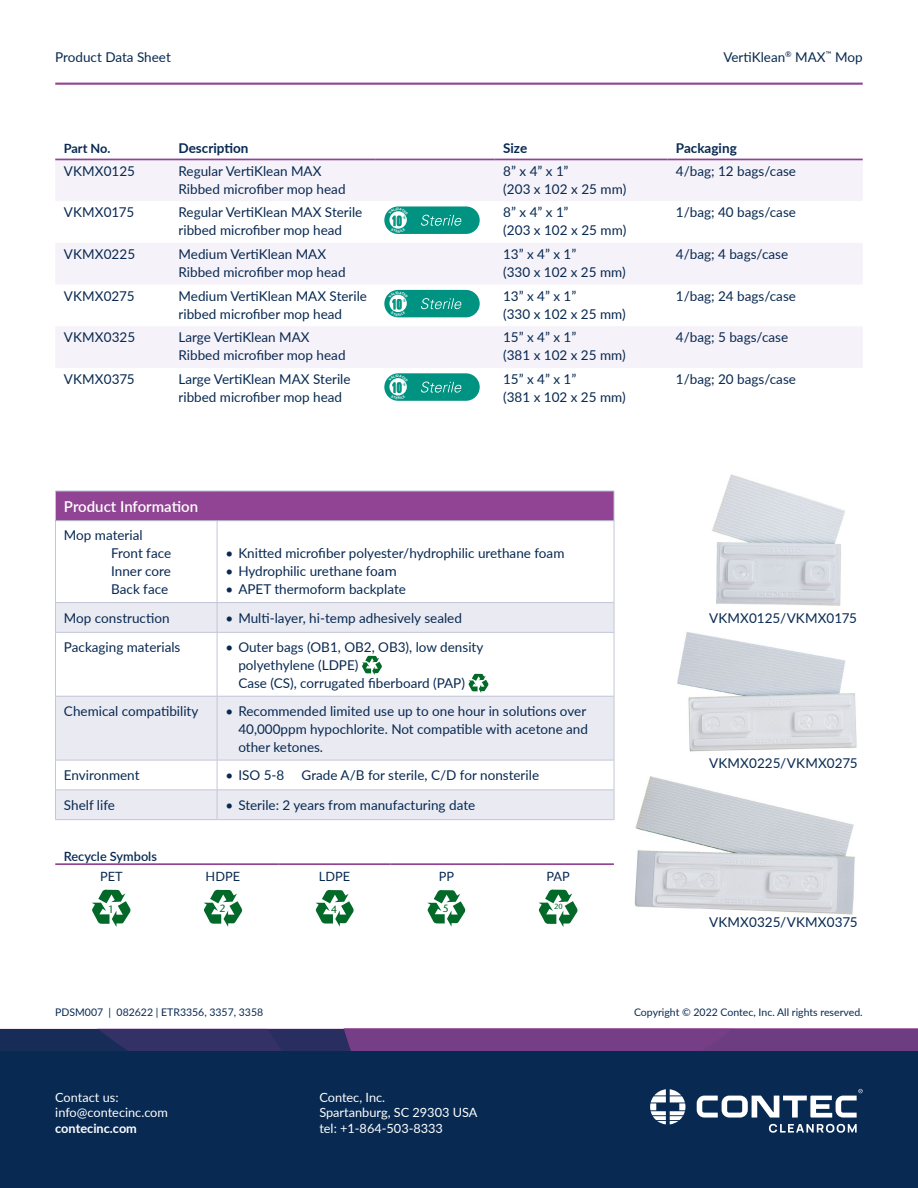
<style>
.page{position:relative;width:918px;height:1188px;background:#fff}
.page>*{position:absolute;margin:0;border:0;box-sizing:border-box;transform-origin:0 0}
.t1{font:600 15px "Lato";color:#fff}
.t2{font:13.5px/18px "Lato";color:#082951}
.t3{font:700 13.5px "Lato";color:#082951}
.t4{font:ultra-condensed 13.2px "Univers";color:#009382}
.t5{font:12.75px/15.3px "Lato";color:#fff}
.t6{font:12.75px "Lato";color:#082951}
.t7{font:600 12.75px "Lato";color:#082951}
.t8{font:700 12.75px "Lato";color:#fff}
.t9{font:700 12.75px "Lato";letter-spacing:-.01em;color:#082951}
.t10{font:10.5px "Lato";color:#082951}
.t11{font:10.5px "Stone Sans";color:#026928}
.t12{font:7.5px "Stone Sans";color:#026928}
.t13{font:ultra-condensed 4.5px "Univers";color:#009382}
.s1{font-family:"Stone Sans"}
</style>
<div class="page">
<div style="left:0;top:1039px;width:918px;height:149px;background:#082951"></div>
<svg style="left:769px;top:1124px;width:88px;height:9px"></svg>
<svg style="left:697px;top:1089px;width:166px;height:29px"></svg>
<svg style="left:650px;top:1089px;width:35px;height:35px"></svg>
<svg style="left:0;top:1029px;width:918px;height:21px;background:#563876"></svg>
<hr style="left:55px;top:83px;width:808px;height:2px;background:#904493">
<svg style="left:55px;top:160px;width:808px;height:208px;fill:#f6f2f9"></svg>
<hr style="left:55px;top:159px;width:115px;height:1px;background:#904493">
<hr style="left:170px;top:159px;width:206px;height:1px;background:#904493">
<hr style="left:376px;top:159px;width:119px;height:1px;background:#904493">
<hr style="left:495px;top:159px;width:172px;height:1px;background:#904493">
<hr style="left:667px;top:159px;width:196px;height:1px;background:#904493">
<div style="left:384px;top:206px;width:96px;height:28px;background:#009382;border-radius:14px"></div>
<svg style="left:421px;top:215px;width:41px;height:11px"></svg>
<div style="left:384px;top:290px;width:96px;height:27px;background:#009382;border-radius:14px"></div>
<svg style="left:421px;top:298px;width:41px;height:11px"></svg>
<div style="left:384px;top:373px;width:96px;height:28px;background:#009382;border-radius:14px"></div>
<svg style="left:421px;top:382px;width:41px;height:11px"></svg>
<div style="left:55px;top:491px;width:559px;height:30px;background:#904493"></div>
<svg style="left:56px;top:603px;width:558px;height:157px;fill:#e9eaf2"></svg>
<hr style="left:55px;top:491px;width:162px;height:1px;background:#c2c6d8">
<svg style="left:55px;top:491px;width:1px;height:29px"></svg>
<hr style="left:217px;top:491px;width:397px;height:1px;background:#c2c6d8">
<svg style="left:614px;top:491px;width:1px;height:29px"></svg>
<hr style="left:55px;top:520px;width:162px;height:1px;background:#c2c6d8">
<hr style="left:55px;top:521px;width:1px;height:81px;background:#c2c6d8">
<hr style="left:217px;top:520px;width:397px;height:1px;background:#c2c6d8">
<hr style="left:217px;top:521px;width:1px;height:81px;background:#c2c6d8">
<hr style="left:614px;top:521px;width:1px;height:81px;background:#c2c6d8">
<hr style="left:55px;top:602px;width:162px;height:1px;background:#c2c6d8">
<svg style="left:55px;top:603px;width:1px;height:29px"></svg>
<hr style="left:217px;top:602px;width:397px;height:1px;background:#c2c6d8">
<svg style="left:217px;top:603px;width:1px;height:29px"></svg>
<svg style="left:614px;top:603px;width:1px;height:29px"></svg>
<hr style="left:55px;top:632px;width:162px;height:1px;background:#c2c6d8">
<hr style="left:55px;top:633px;width:1px;height:63px;background:#c2c6d8">
<hr style="left:217px;top:632px;width:397px;height:1px;background:#c2c6d8">
<hr style="left:217px;top:633px;width:1px;height:63px;background:#c2c6d8">
<hr style="left:614px;top:633px;width:1px;height:63px;background:#c2c6d8">
<hr style="left:55px;top:696px;width:162px;height:1px;background:#c2c6d8">
<hr style="left:55px;top:696px;width:1px;height:64px;background:#c2c6d8">
<hr style="left:217px;top:696px;width:397px;height:1px;background:#c2c6d8">
<hr style="left:217px;top:696px;width:1px;height:64px;background:#c2c6d8">
<hr style="left:614px;top:696px;width:1px;height:64px;background:#c2c6d8">
<svg style="left:55px;top:760px;width:560px;height:59px"></svg>
<hr style="left:55px;top:819px;width:162px;height:1px;background:#c2c6d8">
<hr style="left:217px;top:819px;width:397px;height:1px;background:#c2c6d8">
<svg style="left:362px;top:656px;width:20px;height:19px"></svg>
<svg style="left:468px;top:674px;width:20px;height:19px"></svg>
<hr style="left:55px;top:863px;width:112px;height:2px;background:#904493">
<hr style="left:167px;top:863px;width:112px;height:2px;background:#904493">
<hr style="left:279px;top:863px;width:111px;height:2px;background:#904493">
<hr style="left:390px;top:863px;width:112px;height:2px;background:#904493">
<hr style="left:502px;top:863px;width:112px;height:2px;background:#904493">
<svg style="left:92px;top:890px;width:39px;height:37px"></svg>
<svg style="left:204px;top:890px;width:38px;height:37px"></svg>
<svg style="left:316px;top:890px;width:38px;height:37px"></svg>
<svg style="left:427px;top:890px;width:38px;height:37px"></svg>
<svg style="left:539px;top:889px;width:39px;height:38px"></svg>
<img style="left:712px;top:474px;width:133px;height:132px">
<img style="left:677px;top:632px;width:180px;height:120px">
<img style="left:634px;top:776px;width:221px;height:139px">
<svg style="left:388px;top:208px;width:19px;height:25px"></svg>
<svg style="left:388px;top:291px;width:19px;height:25px"></svg>
<svg style="left:388px;top:375px;width:19px;height:24px"></svg>
<p class="t2" style="left:55px;top:47px;width:117px">Product Data Sheet</p>
<p class="t2" style="left:723px;top:47px;width:141px">VertiKlean<sup>®</sup> MAX<sup>™</sup> Mop</p>
<p class="t9" style="left:64px;top:139px;width:48px">Part No.</p>
<p class="t3" style="left:179px;top:138px;width:71px">Description</p>
<p class="t3" style="left:503px;top:138px;width:26px">Size</p>
<p class="t3" style="left:676px;top:138px;width:62px">Packaging</p>
<p class="t2" style="left:64px;top:161px;width:73px">VKMX0125</p>
<p class="t2" style="left:179px;top:161px;width:169px">Regular VertiKlean MAX<br>Ribbed microfiber mop head</p>
<p class="t2" style="left:503px;top:161px;width:125px">8” x 4” x 1”<br>(203 x 102 x 25 mm)</p>
<p class="t2" style="left:676px;top:161px;width:122px">4/bag; 12 bags/case</p>
<p class="t2" style="left:64px;top:203px;width:72px">VKMX0175</p>
<p class="t2" style="left:179px;top:203px;width:185px">Regular VertiKlean MAX Sterile ribbed microfiber mop head</p>
<p class="t4" style="left:392px;top:213px;width:11px">10</p>
<p class="t13" style="left:402px;top:215px;width:4px">-6</p>
<p class="t2" style="left:503px;top:203px;width:125px">8” x 4” x 1”<br>(203 x 102 x 25 mm)</p>
<p class="t2" style="left:676px;top:203px;width:122px">1/bag; 40 bags/case</p>
<p class="t2" style="left:64px;top:245px;width:73px">VKMX0225</p>
<p class="t2" style="left:179px;top:245px;width:169px">Medium VertiKlean MAX<br>Ribbed microfiber mop head</p>
<p class="t2" style="left:503px;top:245px;width:124px">13” x 4” x 1”<br>(330 x 102 x 25 mm)</p>
<p class="t2" style="left:676px;top:245px;width:114px">4/bag; 4 bags/case</p>
<p class="t2" style="left:64px;top:286px;width:72px">VKMX0275</p>
<p class="t2" style="left:179px;top:286px;width:190px">Medium VertiKlean MAX Sterile ribbed microfiber mop head</p>
<p class="t4" style="left:392px;top:297px;width:11px">10</p>
<p class="t13" style="left:402px;top:298px;width:4px">-6</p>
<p class="t2" style="left:503px;top:286px;width:124px">13” x 4” x 1”<br>(330 x 102 x 25 mm)</p>
<p class="t2" style="left:676px;top:286px;width:122px">1/bag; 24 bags/case</p>
<p class="t2" style="left:64px;top:328px;width:73px">VKMX0325</p>
<p class="t2" style="left:179px;top:328px;width:169px">Large VertiKlean MAX<br>Ribbed microfiber mop head</p>
<p class="t2" style="left:503px;top:328px;width:124px">15” x 4” x 1”<br>(381 x 102 x 25 mm)</p>
<p class="t2" style="left:676px;top:328px;width:114px">4/bag; 5 bags/case</p>
<p class="t2" style="left:64px;top:370px;width:72px">VKMX0375</p>
<p class="t2" style="left:179px;top:370px;width:174px">Large VertiKlean MAX Sterile ribbed microfiber mop head</p>
<p class="t4" style="left:392px;top:380px;width:11px">10</p>
<p class="t13" style="left:402px;top:381px;width:4px">-6</p>
<p class="t2" style="left:503px;top:370px;width:124px">15” x 4” x 1”<br>(381 x 102 x 25 mm)</p>
<p class="t2" style="left:676px;top:370px;width:122px">1/bag; 20 bags/case</p>
<p class="t1" style="left:64px;top:496px;width:136px">Product Information</p>
<p class="t2" style="left:111px;top:526px;width:61px;text-indent:-47px">Mop material<br>Front face<br>Inner core<br>Back face</p>
<p class="t2" style="left:226px;top:544px;width:340px">• Knitted microfiber polyester/hydrophilic urethane foam</p>
<p class="t2" style="left:226px;top:562px;width:173px">• Hydrophilic urethane <span class="s1">foam</span></p>
<p class="t2" style="left:226px;top:580px;width:182px">• APET thermoform backplate</p>
<p class="t2" style="left:64px;top:608px;width:107px">Mop construction</p>
<p class="t2" style="left:226px;top:608px;width:238px">• Multi-layer, hi-temp adhesively sealed</p>
<p class="t2" style="left:64px;top:637px;width:118px">Packaging materials</p>
<p class="t2" style="left:238px;top:637px;width:247px;text-indent:-13px">• Outer bags (OB1, OB2, OB3), low density polyethylene (LDPE)<br>Case (CS), corrugated fiberboard (PAP)</p>
<p class="t2" style="left:64px;top:701px;width:136px">Chemical compatibility</p>
<p class="t2" style="left:238px;top:701px;width:351px;text-indent:-13px">• Recommended limited use up to one hour in solutions over<br>40,000ppm hypochlorite. Not compatible with acetone and other ketones.</p>
<p class="t2" style="left:64px;top:766px;width:77px">Environment</p>
<p class="t2" style="left:226px;top:766px;width:60px">• ISO 5-8</p>
<p class="t2" style="left:302px;top:766px;width:239px">Grade A/B for sterile, C/D for nonsterile</p>
<p class="t2" style="left:64px;top:796px;width:53px">Shelf life</p>
<p class="t2" style="left:226px;top:796px;width:251px">• Sterile: 2 years from manufacturing date</p>
<p class="t7" style="left:64px;top:847px;width:95px">Recycle Symbols</p>
<p class="t6" style="left:100px;top:867px;width:24px">PET</p>
<p class="t6" style="left:206px;top:867px;width:36px">HDPE</p>
<p class="t6" style="left:319px;top:867px;width:33px">LDPE</p>
<p class="t6" style="left:439px;top:867px;width:17px">PP</p>
<p class="t6" style="left:547px;top:867px;width:25px">PAP</p>
<p class="t11" style="left:108px;top:903px;width:8px">1</p>
<p class="t11" style="left:219px;top:902px;width:8px">2</p>
<p class="t11" style="left:331px;top:903px;width:8px">4</p>
<p class="t11" style="left:443px;top:902px;width:8px">5</p>
<p class="t12" style="left:554px;top:902px;width:10px">20</p>
<p class="t2" style="left:709px;top:608px;width:149px">VKMX0125/VKMX0175</p>
<p class="t2" style="left:709px;top:754px;width:150px">VKMX0225/VKMX0275</p>
<p class="t2" style="left:709px;top:913px;width:150px">VKMX0325/VKMX0375</p>
<p class="t10" style="left:55px;top:1005px;width:209px">PDSM007 | 082622 | ETR3356, 3357, 3358</p>
<p class="t10" style="left:634px;top:1005px;width:230px">Copyright © 2022 Contec, Inc. All rights reserved.</p>
<p class="t5" style="left:55px;top:1089px;width:114px">Contact us: info@contecinc.com</p>
<p class="t8" style="left:55px;top:1119px;width:83px">contecinc.com</p>
<p class="t5" style="left:319px;top:1089px;width:160px">Contec, Inc.<br>Spartanburg, SC 29303 USA tel: +1-864-503-8333</p>
</div>
